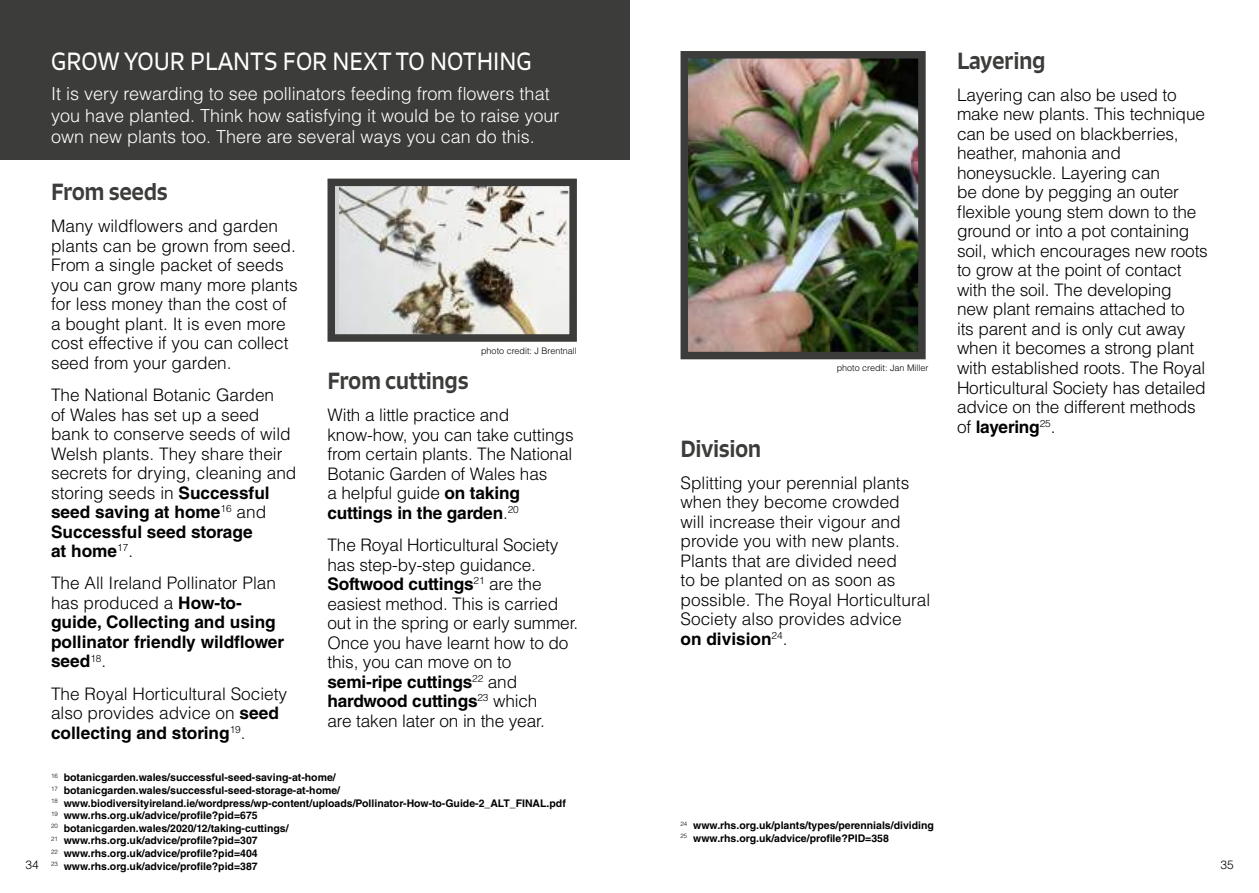
<style>
.page{position:relative;width:1259px;height:893px;background:#fff}
.page>*{position:absolute;margin:0;border:0;box-sizing:border-box;transform-origin:0 0}
.t1{font:24px "Signo";color:#fff}
.t2{font:500 22.5px "Signo";letter-spacing:-.02em;color:#3c3c3b}
.t3{font:300 18px/21.6px "Helvetica LT Std";color:#fff}
.t4{font:300 17.25px/19.5px "Helvetica LT Std";letter-spacing:-.01em;color:#000}
.t5{font:700 17.25px/19.5px "Helvetica LT Std";color:#000}
.t6{font:300 12px "Helvetica LT Std";color:#000}
.t7{font:700 10.5px/12.6px "Helvetica LT Std";color:#000}
.t8{font:300 9px "Helvetica LT Std";color:#000}
.s1{font-weight:700}
.s2{font-weight:300}
</style>
<div class="page">
<div style="left:0;top:0;width:629px;height:159px;background:#3c3c3b"></div>
<img style="left:340px;top:188px;width:228px;height:145px">
<div style="left:327px;top:179px;width:250px;height:163px;border:8px solid #3c3c3b"></div>
<img style="left:689px;top:60px;width:227px;height:290px">
<div style="left:680px;top:51px;width:245px;height:308px;border:8px solid #3c3c3b"></div>
<h1 class="t1" style="left:51px;top:46px;width:482px">GROW YOUR PLANTS FOR NEXT TO NOTHING</h1>
<p class="t3" style="left:51px;top:83px;width:510px">It is very rewarding to see pollinators feeding from flowers that you have planted. Think how satisfying it would be to raise your own new plants too. There are several ways you can do this.</p>
<h2 class="t2" style="left:51px;top:177px;width:118px">From seeds</h2>
<p class="t4" style="left:51px;top:216px;width:248px">Many wildflowers and garden plants can be grown from seed.<br>From a single packet of seeds you can grow many more plants for less money than the cost of a bought plant. It is even more cost effective if you can collect seed from your garden.</p>
<p class="t4" style="left:51px;top:385px;width:247px">The National Botanic Garden<br>of Wales has set up a seed bank to conserve seeds of wild<br>Welsh plants. They share their secrets for drying, cleaning and storing seeds in <span class="s1">Successful seed saving at home</span><sup>16</sup> and<br><span class="s1">Successful seed storage<br>at home</span><sup>17</sup>.</p>
<p class="t5" style="left:51px;top:573px;width:235px"><span class="s2">The All Ireland Pollinator Plan has produced a</span> How-to&shy;guide, Collecting and using pollinator friendly wildflower seed<sup>18</sup><span class="s2">.</span></p>
<p class="t4" style="left:51px;top:683px;width:238px">The Royal Horticultural Society also provides advice on <span class="s1">seed collecting and storing</span><sup>19</sup>.</p>
<p class="t8" style="left:481px;top:345px;width:97px">photo credit: J Brentnall</p>
<h2 class="t2" style="left:327px;top:366px;width:143px">From cuttings</h2>
<p class="t4" style="left:327px;top:405px;width:248px">With a little practice and know-how, you can take cuttings from certain plants. The National<br>Botanic Garden of Wales has<br>a helpful guide <span class="s1">on taking cuttings in the garden</span>.<sup>20</sup></p>
<p class="t4" style="left:327px;top:535px;width:252px">The Royal Horticultural Society has step-by-step guidance.<br><span class="s1">Softwood cuttings</span><sup>21</sup> are the easiest method. This is carried out in the spring or early summer.<br>Once you have learnt how to do this, you can move on to <span class="s1">semi-ripe cuttings</span><sup>22</sup> and <span class="s1">hardwood cuttings</span><sup>23</sup> which<br>are taken later on in the year.</p>
<p class="t8" style="left:836px;top:362px;width:93px">photo credit: Jan Miller</p>
<h2 class="t2" style="left:680px;top:434px;width:82px">Division</h2>
<p class="t4" style="left:680px;top:473px;width:251px">Splitting your perennial plants when they become crowded<br>will increase their vigour and provide you with new plants.<br>Plants that are divided need<br>to be planted on as soon as possible. The Royal Horticultural<br>Society also provides advice<br><span class="s1">on division</span><sup>24</sup>.</p>
<h2 class="t2" style="left:957px;top:46px;width:90px">Layering</h2>
<p class="t4" style="left:957px;top:85px;width:252px">Layering can also be used to make new plants. This technique can be used on blackberries, heather, mahonia and honeysuckle. Layering can<br>be done by pegging an outer flexible young stem down to the ground or into a pot containing soil, which encourages new roots to grow at the point of contact with the soil. The developing<br>new plant remains attached to<br>its parent and is only cut away when it becomes a strong plant with established roots. The Royal<br>Horticultural Society has detailed advice on the different methods of <span class="s1">layering</span><sup>25</sup>.</p>
<p class="t7" style="left:51px;top:771px;width:516px"><sup>16</sup> botanicgarden.wales/successful-seed-saving-at-home/<br><sup>17</sup> botanicgarden.wales/successful-seed-storage-at-home/<br><sup>18</sup> www.biodiversityireland.ie/wordpress/wp-content/uploads/Pollinator-How-to-Guide-2_ALT_FINAL.pdf <sup>19</sup> www.rhs.org.uk/advice/profile?pid=675<br><sup>20</sup> botanicgarden.wales/2020/12/taking-cuttings/<br><sup>21</sup> www.rhs.org.uk/advice/profile?pid=307<br><sup>22</sup> www.rhs.org.uk/advice/profile?pid=404<br><sup>23</sup> www.rhs.org.uk/advice/profile?pid=387</p>
<p class="t7" style="left:680px;top:819px;width:255px"><sup>24</sup> www.rhs.org.uk/plants/types/perennials/dividing<br><sup>25</sup> www.rhs.org.uk/advice/profile?PID=358</p>
<p class="t6" style="left:26px;top:858px;width:15px">34</p>
<p class="t6" style="left:1220px;top:858px;width:15px">35</p>
</div>
